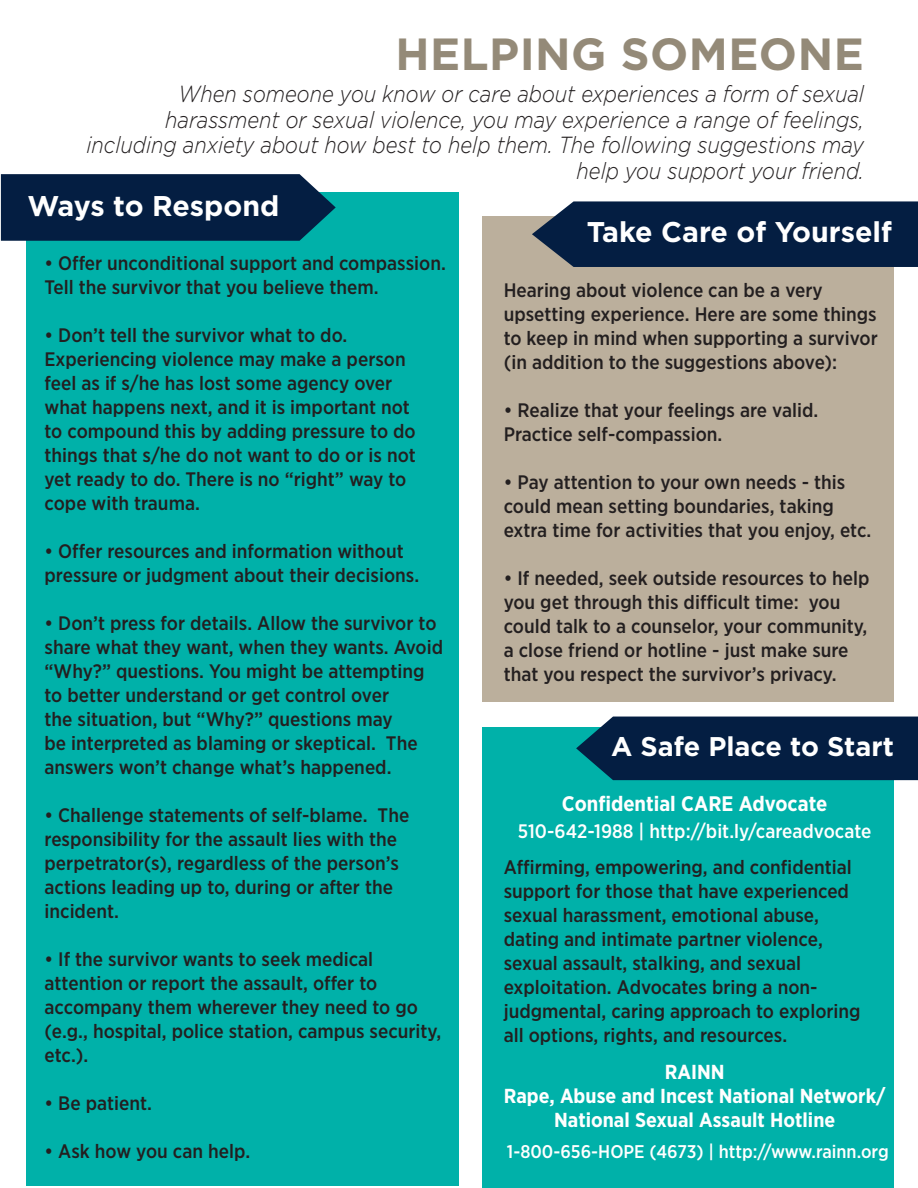
<style>
.page{position:relative;width:918px;height:1188px;background:#fff}
.page>*{position:absolute;margin:0;border:0;box-sizing:border-box;transform-origin:0 0}
.t1{font:700 45px "Gotham Pro";letter-spacing:.01em;color:#948a78}
.t2{font:700 28.5px "Gotham Pro";color:#fff}
.t3{font:700 27px "Gotham Pro";color:#fff}
.t4{font:italic 300 23.25px/25.5px "Gotham Pro";color:#231f20;text-align:right;scale:.87 1}
.t5{font:700 21px "Gotham Pro Narrow";color:#fff}
.t6{font:700 20.25px/24px "Gotham Pro Narrow";color:#fff;text-align:center}
.t7{font:500 19.5px/24px "Gotham Pro Narrow";color:#231f20}
.t8{font:500 19.5px "Gotham Pro Narrow";color:#fff}
.t9{font:500 18.3px "Gotham Pro Narrow";color:#fff}
</style>
<div class="page">
<div style="left:27px;top:193px;width:432px;height:993px;background:#00b1a9"></div>
<div style="left:482px;top:216px;width:411px;height:485px;background:#bbaf9c"></div>
<div style="left:482px;top:727px;width:411px;height:461px;background:#00b1a9"></div>
<svg style="left:532px;top:201px;width:386px;height:66px;background:#11284a"></svg>
<svg style="left:1px;top:174px;width:335px;height:67px;background:#092749"></svg>
<div style="left:576px;top:717px;width:342px;height:63px;background:#041e42"></div>
<p class="t1" style="left:396px;top:28px;width:470px">HELPING SOMEONE</p>
<p class="t4" style="left:87px;top:82px;width:895px">When someone you know or care about experiences a form of sexual harassment or sexual violence, you may experience a range of feelings, including anxiety about how best to help them. The following suggestions may help you support your friend.</p>
<p class="t2" style="left:28px;top:189px;width:253px">Ways to Respond</p>
<p class="t7" style="left:45px;top:250px;width:403px">• Offer unconditional support and compassion.<br>Tell the survivor that you believe them.</p>
<p class="t7" style="left:45px;top:322px;width:373px">• Don’t tell the survivor what to do.<br>Experiencing violence may make a person feel as if s/he has lost some agency over what happens next, and it is important not to compound this by adding pressure to do things that s/he do not want to do or is not yet ready to do. There is no “right” way to cope with trauma.</p>
<p class="t7" style="left:45px;top:538px;width:376px">• Offer resources and information without pressure or judgment about their decisions.</p>
<p class="t7" style="left:45px;top:610px;width:400px">• Don’t press for details. Allow the survivor to share what they want, when they wants. Avoid “Why?” questions. You might be attempting to better understand or get control over<br>the situation, but “Why?” questions may<br>be interpreted as blaming or skeptical. The answers won’t change what’s happened.</p>
<p class="t7" style="left:45px;top:802px;width:366px">• Challenge statements of self-blame. The responsibility for the assault lies with the perpetrator(s), regardless of the person’s actions leading up to, during or after the incident.</p>
<p class="t7" style="left:45px;top:946px;width:398px">• If the survivor wants to seek medical attention or report the assault, offer to accompany them wherever they need to go (e.g., hospital, police station, campus security, etc.).</p>
<p class="t7" style="left:45px;top:1090px;width:109px">• Be patient.</p>
<p class="t7" style="left:45px;top:1138px;width:207px">• Ask how you can help.</p>
<p class="t2" style="left:587px;top:216px;width:307px">Take Care of Yourself</p>
<p class="t7" style="left:504px;top:277px;width:376px">Hearing about violence can be a very upsetting experience. Here are some things to keep in mind when supporting a survivor (in addition to the suggestions above):</p>
<p class="t7" style="left:504px;top:397px;width:316px">• Realize that your feelings are valid.<br>Practice self-compassion.</p>
<p class="t7" style="left:504px;top:469px;width:369px">• Pay attention to your own needs - this could mean setting boundaries, taking extra time for activities that you enjoy, etc.</p>
<p class="t7" style="left:504px;top:565px;width:367px">• If needed, seek outside resources to help you get through this difficult time: you could talk to a counselor, your community, a close friend or hotline - just make sure that you respect the survivor’s privacy.</p>
<p class="t3" style="left:611px;top:731px;width:284px">A Safe Place to Start</p>
<p class="t5" style="left:562px;top:792px;width:267px">Confidential CARE Advocate</p>
<p class="t8" style="left:518px;top:821px;width:355px">510-642-1988 | http://bit.ly/careadvocate</p>
<p class="t7" style="left:504px;top:854px;width:358px">Affirming, empowering, and confidential support for those that have experienced sexual harassment, emotional abuse, dating and intimate partner violence, sexual assault, stalking, and sexual exploitation. Advocates bring a non&shy;judgmental, caring approach to exploring all options, rights, and resources.</p>
<p class="t6" style="left:665px;top:1059px;width:61px">RAINN</p>
<p class="t6" style="left:504px;top:1083px;width:383px">Rape, Abuse and Incest National Network/<br>National Sexual Assault Hotline</p>
<p class="t9" style="left:507px;top:1141px;width:383px">1-800-656-HOPE (4673) | http://www.rainn.org</p>
</div>
